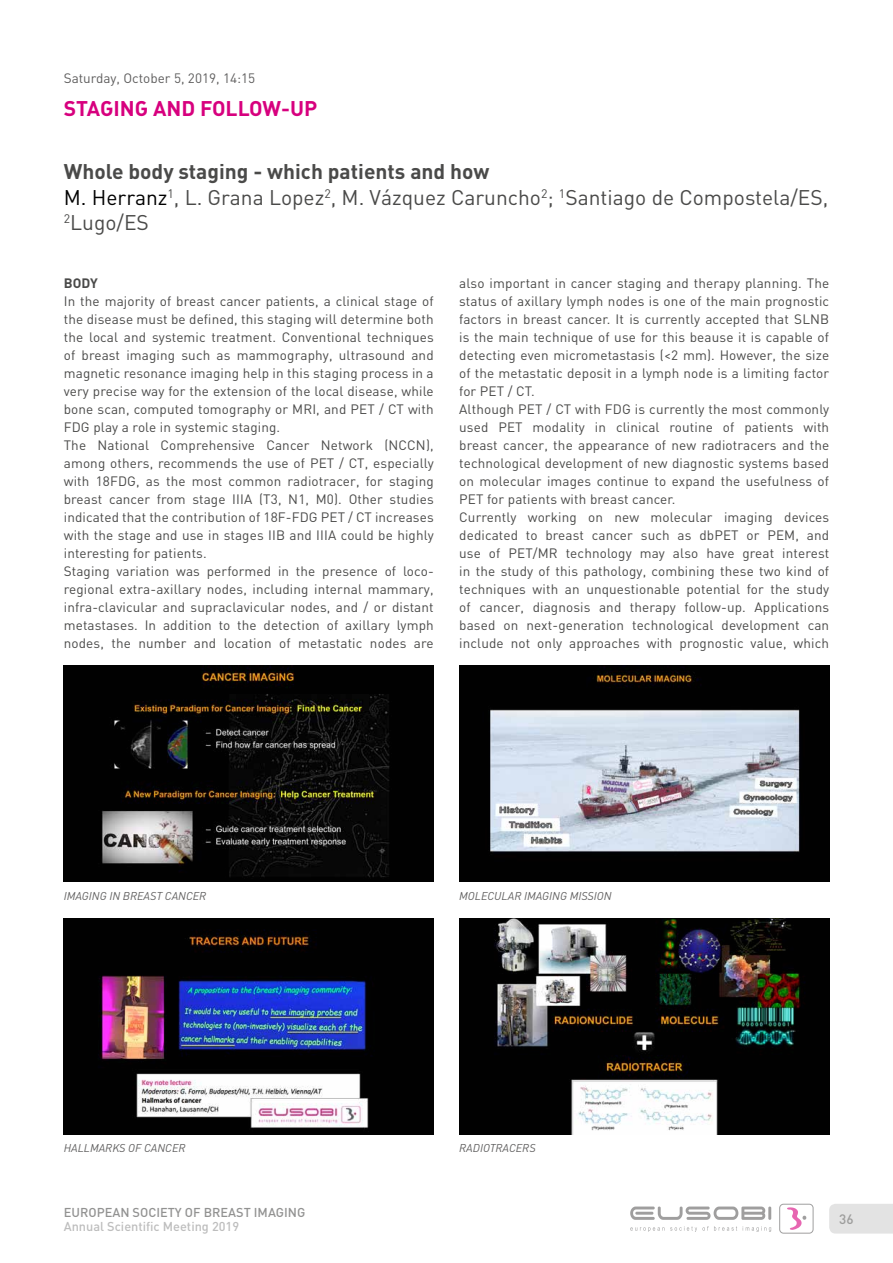
<style>
.page{position:relative;width:893px;height:1263px;background:#fff}
.page>*{position:absolute;margin:0;border:0;box-sizing:border-box;transform-origin:0 0}
.t1{font:21px/25.2px "DIN";color:#4a4a49}
.t2{font:700 21px "DIN";color:#d7007e}
.t3{font:13.5px/18px "DIN";letter-spacing:.01em;color:#4a4a49}
.t4{font:13.5px "DIN";color:#5f5e5e}
.t5{font:700 13.5px "DIN";color:#4a4a49}
.t6{font:500 13.5px "DIN";color:#9d9d9c}
.t7{font:500 12.75px "DIN";color:#4a4a49}
.t8{font:500 12.75px "DIN";color:#929292}
.t9{font:italic 11.25px "DIN";color:#5f5e5e}
.s1{font-weight:700}
.s2{color:#000}
</style>
<div class="page">
<div style="left:829px;top:1204px;width:64px;height:29px;background:#e3e3e3"></div>
<svg style="left:630px;top:1206px;width:141px;height:14px"></svg>
<svg style="left:630px;top:1227px;width:34px;height:5px"></svg>
<svg style="left:670px;top:1226px;width:67px;height:6px"></svg>
<svg style="left:743px;top:1226px;width:28px;height:6px"></svg>
<svg style="left:787px;top:1207px;width:20px;height:23px"></svg>
<div style="left:779px;top:1204px;width:34px;height:29px;border:1px solid #5f5e5e;border-radius:4px"></div>
<img style="left:64px;top:918px;width:370px;height:216px">
<img style="left:64px;top:665px;width:370px;height:216px">
<img style="left:459px;top:918px;width:370px;height:216px">
<img style="left:459px;top:665px;width:370px;height:216px">
<p class="t4" style="left:64px;top:70px;width:193px">Saturday, October 5, 2019, 14:15</p>
<h1 class="t2" style="left:64px;top:95px;width:255px">STAGING AND FOLLOW-UP</h1>
<h1 class="t1" style="left:64px;top:159px;width:766px"><span class="s1">Whole body staging - which patients and how<br></span><span class="s2">M. Herranz</span><sup>1</sup>, L. Grana Lopez<sup>2</sup>, M. Vázquez Caruncho<sup>2</sup>; <sup>1</sup>Santiago de Compostela/ES,<br><sup>2</sup>Lugo/ES</h1>
<p class="t5" style="left:64px;top:274px;width:36px">BODY</p>
<p class="t3" style="left:64px;top:292px;width:371px">In the majority of breast cancer patients, a clinical stage of the disease must be defined, this staging will determine both the local and systemic treatment. Conventional techniques of breast imaging such as mammography, ultrasound and magnetic resonance imaging help in this staging process in a very precise way for the extension of the local disease, while bone scan, computed tomography or MRI, and PET / CT with FDG play a role in systemic staging.<br>The National Comprehensive Cancer Network (NCCN), among others, recommends the use of PET / CT, especially with 18FDG, as the most common radiotracer, for staging breast cancer from stage IIIA (T3, N1, M0). Other studies indicated that the contribution of 18F-FDG PET / CT increases with the stage and use in stages IIB and IIIA could be highly interesting for patients.<br>Staging variation was performed in the presence of loco&shy;regional extra-axillary nodes, including internal mammary, infra-clavicular and supraclavicular nodes, and / or distant metastases. In addition to the detection of axillary lymph nodes, the number and location of metastatic nodes are</p>
<p class="t3" style="left:459px;top:274px;width:371px">also important in cancer staging and therapy planning. The status of axillary lymph nodes is one of the main prognostic factors in breast cancer. It is currently accepted that SLNB is the main technique of use for this beause it is capable of detecting even micrometastasis (&lt;2 mm). However, the size of the metastatic deposit in a lymph node is a limiting factor for PET / CT.<br>Although PET / CT with FDG is currently the most commonly used PET modality in clinical routine of patients with breast cancer, the appearance of new radiotracers and the technological development of new diagnostic systems based on molecular images continue to expand the usefulness of PET for patients with breast cancer.<br>Currently working on new molecular imaging devices dedicated to breast cancer such as dbPET or PEM, and use of PET/MR technology may also have great interest in the study of this pathology, combining these two kind of techniques with an unquestionable potential for the study of cancer, diagnosis and therapy follow-up. Applications based on next-generation technological development can include not only approaches with prognostic value, which</p>
<p class="t9" style="left:64px;top:889px;width:144px">IMAGING IN BREAST CANCER</p>
<p class="t9" style="left:459px;top:889px;width:154px">MOLECULAR IMAGING MISSION</p>
<p class="t9" style="left:64px;top:1141px;width:123px">HALLMARKS OF CANCER</p>
<p class="t7" style="left:64px;top:1204px;width:243px">EUROPEAN SOCIETY OF BREAST IMAGING</p>
<p class="t8" style="left:64px;top:1218px;width:177px">Annual Scientific Meeting 2019</p>
<p class="t9" style="left:459px;top:1141px;width:78px">RADIOTRACERS</p>
<p class="t6" style="left:839px;top:1211px;width:16px">36</p>
</div>
